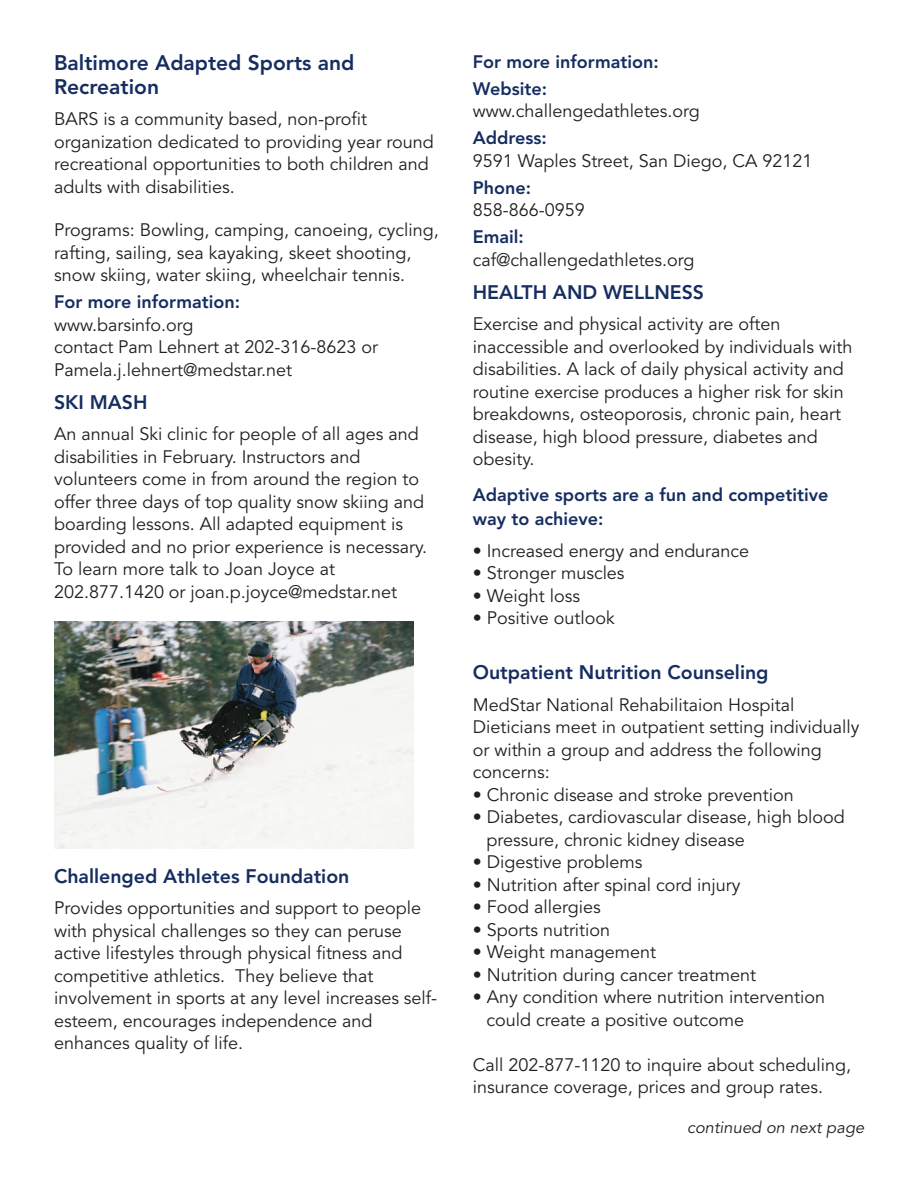
<style>
.page{position:relative;width:914px;height:1188px;background:#fff}
.page>*{position:absolute;margin:0;border:0;box-sizing:border-box;transform-origin:0 0}
.t1{font:800 21px/24px "Avenir";color:#162d60}
.t2{font:800 19.5px "Avenir";color:#162d60}
.t3{font:18px/22.5px "Avenir";color:#231f20}
.t4{font:800 18px/27px "Avenir";color:#162d60}
.t5{font:16.5px "Avenir";color:#231f20}
</style>
<div class="page">
<img style="left:54px;top:621px;width:359px;height:227px">
<p class="t1" style="left:54px;top:52px;width:302px">Baltimore Adapted Sports and<br>Recreation</p>
<p class="t3" style="left:54px;top:110px;width:381px">BARS is a community based, non-profit organization dedicated to providing year round recreational opportunities to both children and adults with disabilities.</p>
<p class="t3" style="left:54px;top:221px;width:386px">Programs: Bowling, camping, canoeing, cycling, rafting, sailing, sea kayaking, skeet shooting, snow skiing, water skiing, wheelchair tennis.</p>
<p class="t4" style="left:54px;top:290px;width:187px">For more information:</p>
<p class="t3" style="left:54px;top:315px;width:325px">www.barsinfo.org<br>contact Pam Lehnert at 202-316-8623 or<br>Pamela.j.lehnert@medstar.net</p>
<p class="t2" style="left:54px;top:394px;width:95px">SKI MASH</p>
<p class="t3" style="left:54px;top:425px;width:374px">An annual Ski clinic for people of all ages and disabilities in February. Instructors and volunteers come in from around the region to offer three days of top quality snow skiing and boarding lessons. All adapted equipment is provided and no prior experience is necessary.<br>To learn more talk to Joan Joyce at 202.877.1420 or joan.p.joyce@medstar.net</p>
<p class="t2" style="left:54px;top:868px;width:297px">Challenged Athletes Foundation</p>
<p class="t3" style="left:54px;top:899px;width:385px">Provides opportunities and support to people with physical challenges so they can peruse active lifestyles through physical fitness and competitive athletics. They believe that involvement in sports at any level increases self&shy;esteem, encourages independence and enhances quality of life.</p>
<p class="t4" style="left:472px;top:49px;width:187px">For more information:<br>Website:</p>
<p class="t3" style="left:472px;top:102px;width:229px">www.challengedathletes.org</p>
<p class="t4" style="left:472px;top:126px;width:76px">Address:</p>
<p class="t3" style="left:472px;top:151px;width:341px">9591 Waples Street, San Diego, CA 92121</p>
<p class="t4" style="left:472px;top:175px;width:60px">Phone:</p>
<p class="t3" style="left:472px;top:201px;width:113px">858-866-0959</p>
<p class="t4" style="left:472px;top:225px;width:52px">Email:</p>
<p class="t3" style="left:472px;top:250px;width:223px">caf@challengedathletes.org</p>
<p class="t2" style="left:472px;top:284px;width:233px">HEALTH AND WELLNESS</p>
<p class="t3" style="left:472px;top:315px;width:381px">Exercise and physical activity are often inaccessible and overlooked by individuals with disabilities. A lack of daily physical activity and routine exercise produces a higher risk for skin breakdowns, osteoporosis, chronic pain, heart disease, high blood pressure, diabetes and obesity.</p>
<p class="t4" style="left:472px;top:484px;width:357px;line-height:24px">Adaptive sports are a fun and competitive way to achieve:</p>
<p class="t3" style="left:472px;top:541px;width:278px">• Increased energy and endurance</p>
<p class="t3" style="left:472px;top:564px;width:153px">• Stronger muscles</p>
<p class="t3" style="left:472px;top:586px;width:109px">• Weight loss</p>
<p class="t3" style="left:472px;top:609px;width:143px">• Positive outlook</p>
<p class="t2" style="left:472px;top:664px;width:297px">Outpatient Nutrition Counseling</p>
<p class="t3" style="left:472px;top:695px;width:388px">MedStar National Rehabilitaion Hospital Dieticians meet in outpatient setting individually or within a group and address the following concerns:</p>
<p class="t3" style="left:472px;top:785px;width:322px">• Chronic disease and stroke prevention</p>
<p class="t3" style="left:486px;top:808px;width:359px;text-indent:-14px">• Diabetes, cardiovascular disease, high blood pressure, chronic kidney disease</p>
<p class="t3" style="left:472px;top:853px;width:171px">• Digestive problems</p>
<p class="t3" style="left:472px;top:875px;width:269px">• Nutrition after spinal cord injury</p>
<p class="t3" style="left:472px;top:898px;width:129px">• Food allergies</p>
<p class="t3" style="left:472px;top:920px;width:139px">• Sports nutrition</p>
<p class="t3" style="left:472px;top:943px;width:185px">• Weight management</p>
<p class="t3" style="left:472px;top:965px;width:285px">• Nutrition during cancer treatment</p>
<p class="t3" style="left:486px;top:988px;width:340px;text-indent:-14px">• Any condition where nutrition intervention could create a positive outcome</p>
<p class="t3" style="left:472px;top:1055px;width:380px">Call 202-877-1120 to inquire about scheduling, insurance coverage, prices and group rates.</p>
<p class="t5" style="left:687px;top:1121px;width:181px">continued on next page</p>
</div>
